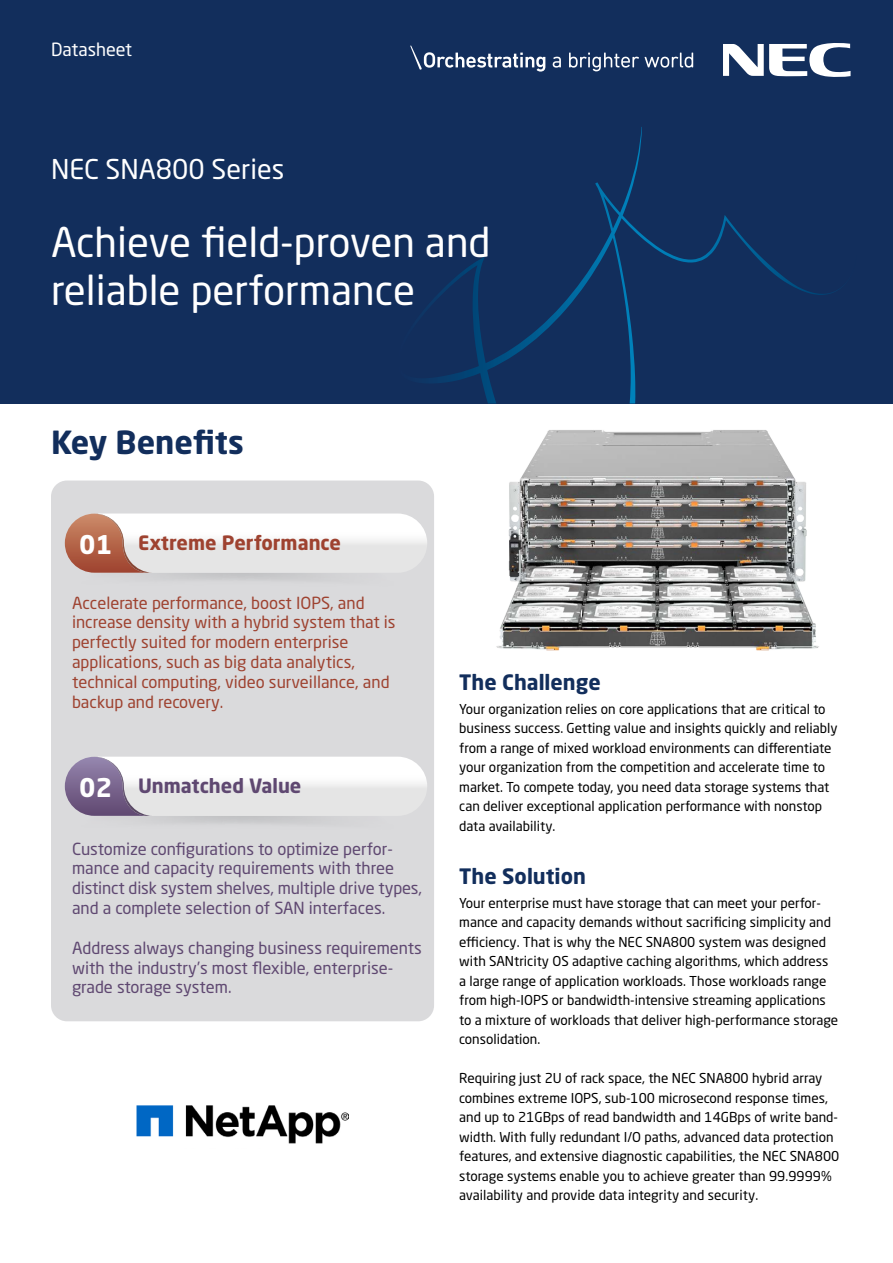
<style>
.page{position:relative;width:893px;height:1263px;background:#fff}
.page>*{position:absolute;margin:0;border:0;box-sizing:border-box;transform-origin:0 0}
.t1{font:40.5px/48.6px "Neo Sans Std";color:#fff}
.t2{font:700 31.5px "Neo Sans Std";color:#122e5c}
.t3{font:27px "Neo Sans Std";color:#fff}
.t4{font:700 21px "Neo Sans Std";color:#122e5c}
.t5{font:700 19.5px "Neo Sans Std";color:#9e4230}
.t6{font:700 19.5px "Neo Sans Std";color:#5f4871}
.t7{font:18px "Neo Sans Std";color:#fff}
.t8{font:16.5px/19.8px "Neo Sans Std";color:#5f4871}
.t9{font:16.5px/19.8px "Neo Sans Std";color:#9e4230}
.t10{font:13.5px/19.5px "Neo Sans Std";color:#000}
.s1{font-size:25.5px;color:#fff}
</style>
<div class="page">
<div style="left:0;top:0;width:893px;height:404px;background:#122e5c"></div>
<svg style="left:553px;top:57px;width:8px;height:11px"></svg>
<svg style="left:569px;top:53px;width:124px;height:18px"></svg>
<svg style="left:410px;top:45px;width:135px;height:27px"></svg>
<svg style="left:723px;top:43px;width:127px;height:34px"></svg>
<div style="left:51px;top:480px;width:383px;height:541px;background:#dadadc;border-radius:16px"></div>
<svg style="left:65px;top:513px;width:362px;height:60px"></svg>
<svg style="left:65px;top:757px;width:362px;height:59px"></svg>
<svg style="left:428px;top:127px;width:407px;height:277px"></svg>
<img style="left:496px;top:430px;width:323px;height:221px">
<img style="left:137px;top:1106px;width:211px;height:38px">
<h3 class="t7" style="left:51px;top:39px;width:83px">Datasheet</h3>
<h3 class="t3" style="left:51px;top:153px;width:235px">NEC SNA800 Series</h3>
<h1 class="t1" style="left:51px;top:217px;width:441px">Achieve field-proven and reliable performance</h1>
<h2 class="t2" style="left:51px;top:422px;width:194px">Key Benefits</h2>
<h3 class="t5" style="left:79px;top:530px;width:263px"><span class="s1">01</span> Extreme Performance</h3>
<p class="t9" style="left:72px;top:592px;width:325px">Accelerate performance, boost IOPS, and increase density with a hybrid system that is perfectly suited for modern enterprise applications, such as big data analytics, technical computing, video surveillance, and backup and recovery.</p>
<h3 class="t6" style="left:79px;top:773px;width:224px"><span class="s1">02</span> Unmatched Value</h3>
<p class="t8" style="left:72px;top:838px;width:351px">Customize configurations to optimize perfor&shy;mance and capacity requirements with three distinct disk system shelves, multiple drive types, and a complete selection of SAN interfaces.</p>
<p class="t8" style="left:72px;top:937px;width:351px">Address always changing business requirements with the industry’s most flexible, enterprise&shy;grade storage system.</p>
<h3 class="t4" style="left:459px;top:669px;width:143px">The Challenge</h3>
<p class="t10" style="left:459px;top:699px;width:380px">Your organization relies on core applications that are critical to business success. Getting value and insights quickly and reliably from a range of mixed workload environments can differentiate your organization from the competition and accelerate time to market. To compete today, you need data storage systems that can deliver exceptional application performance with nonstop data availability.</p>
<h3 class="t4" style="left:459px;top:863px;width:128px">The Solution</h3>
<p class="t10" style="left:459px;top:893px;width:380px">Your enterprise must have storage that can meet your perfor&shy;mance and capacity demands without sacrificing simplicity and efficiency. That is why the NEC SNA800 system was designed with SANtricity OS adaptive caching algorithms, which address a large range of application workloads. Those workloads range from high-IOPS or bandwidth-intensive streaming applications to a mixture of workloads that deliver high-performance storage consolidation.</p>
<p class="t10" style="left:459px;top:1068px;width:382px">Requiring just 2U of rack space, the NEC SNA800 hybrid array combines extreme IOPS, sub-100 microsecond response times, and up to 21GBps of read bandwidth and 14GBps of write band&shy;width. With fully redundant I/O paths, advanced data protection features, and extensive diagnostic capabilities, the NEC SNA800 storage systems enable you to achieve greater than 99.9999% availability and provide data integrity and security.</p>
</div>
